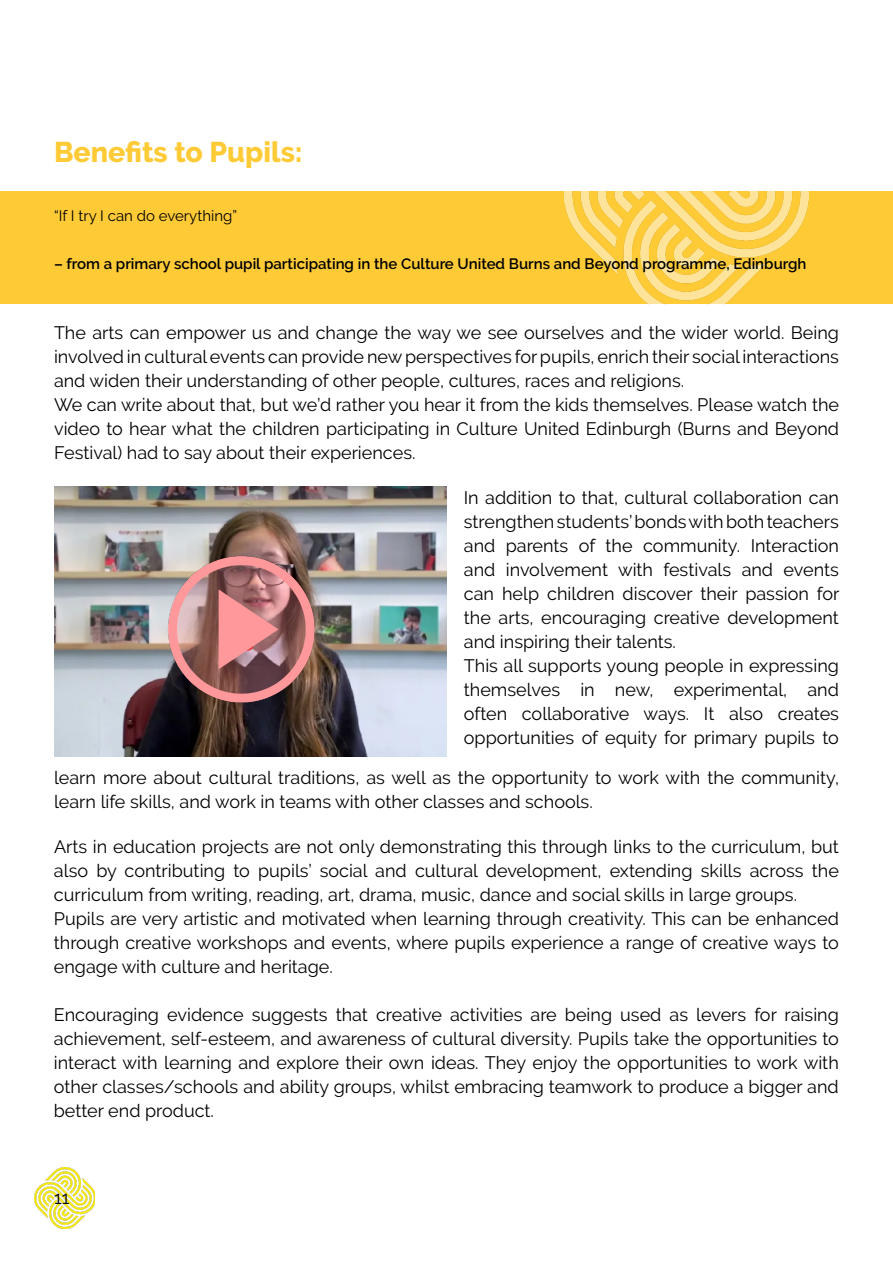
<style>
.page{position:relative;width:893px;height:1263px;background:#fff}
.page>*{position:absolute;margin:0;border:0;box-sizing:border-box;transform-origin:0 0}
.t1{font:800 28.5px "Raleway";color:#fecb37}
.t2{font:18px/24px "Raleway";color:#000}
.t3{font:600 15px "Raleway";color:#000}
.t4{font:15px "Raleway";color:#000}
</style>
<div class="page">
<img style="left:34px;top:1167px;width:61px;height:62px">
<div style="left:0;top:191px;width:893px;height:113px;background:#fecb37"></div>
<img style="left:565px;top:191px;width:243px;height:113px">
<img style="left:54px;top:487px;width:392px;height:270px">
<img style="left:166px;top:553px;width:153px;height:153px">
<h1 class="t1" style="left:54px;top:136px;width:250px">Benefits to Pupils:</h1>
<p class="t4" style="left:54px;top:207px;width:185px">“If I try I can do everything”</p>
<p class="t3" style="left:54px;top:255px;width:754px">– from a primary school pupil participating in the Culture United Burns and Beyond programme, Edinburgh</p>
<p class="t2" style="left:54px;top:320px;width:787px">The arts can empower us and change the way we see ourselves and the wider world. Being involved in cultural events can provide new perspectives for pupils, enrich their social interactions and widen their understanding of other people, cultures, races and religions.<br>We can write about that, but we’d rather you hear it from the kids themselves. Please watch the video to hear what the children participating in Culture United Edinburgh (Burns and Beyond Festival) had to say about their experiences.</p>
<p class="t2" style="left:464px;top:485px;width:377px">In addition to that, cultural collaboration can strengthen students’ bonds with both teachers and parents of the community. Interaction and involvement with festivals and events can help children discover their passion for the arts, encouraging creative development and inspiring their talents.<br>This all supports young people in expressing themselves in new, experimental, and often collaborative ways. It also creates opportunities of equity for primary pupils to</p>
<p class="t2" style="left:54px;top:765px;width:786px">learn more about cultural traditions, as well as the opportunity to work with the community, learn life skills, and work in teams with other classes and schools.</p>
<p class="t2" style="left:54px;top:835px;width:786px">Arts in education projects are not only demonstrating this through links to the curriculum, but also by contributing to pupils’ social and cultural development, extending skills across the curriculum from writing, reading, art, drama, music, dance and social skills in large groups.<br>Pupils are very artistic and motivated when learning through creativity. This can be enhanced through creative workshops and events, where pupils experience a range of creative ways to engage with culture and heritage.</p>
<p class="t2" style="left:54px;top:1003px;width:787px;text-align:justify">Encouraging evidence suggests that creative activities are being used as levers for raising achievement, self-esteem, and awareness of cultural diversity. Pupils take the opportunities to interact with learning and explore their own ideas. They enjoy the opportunities to work with other classes/schools and ability groups, whilst embracing teamwork to produce a bigger and better end product.</p>
<p class="t2" style="left:54px;top:1185px;width:17px">11</p>
</div>
